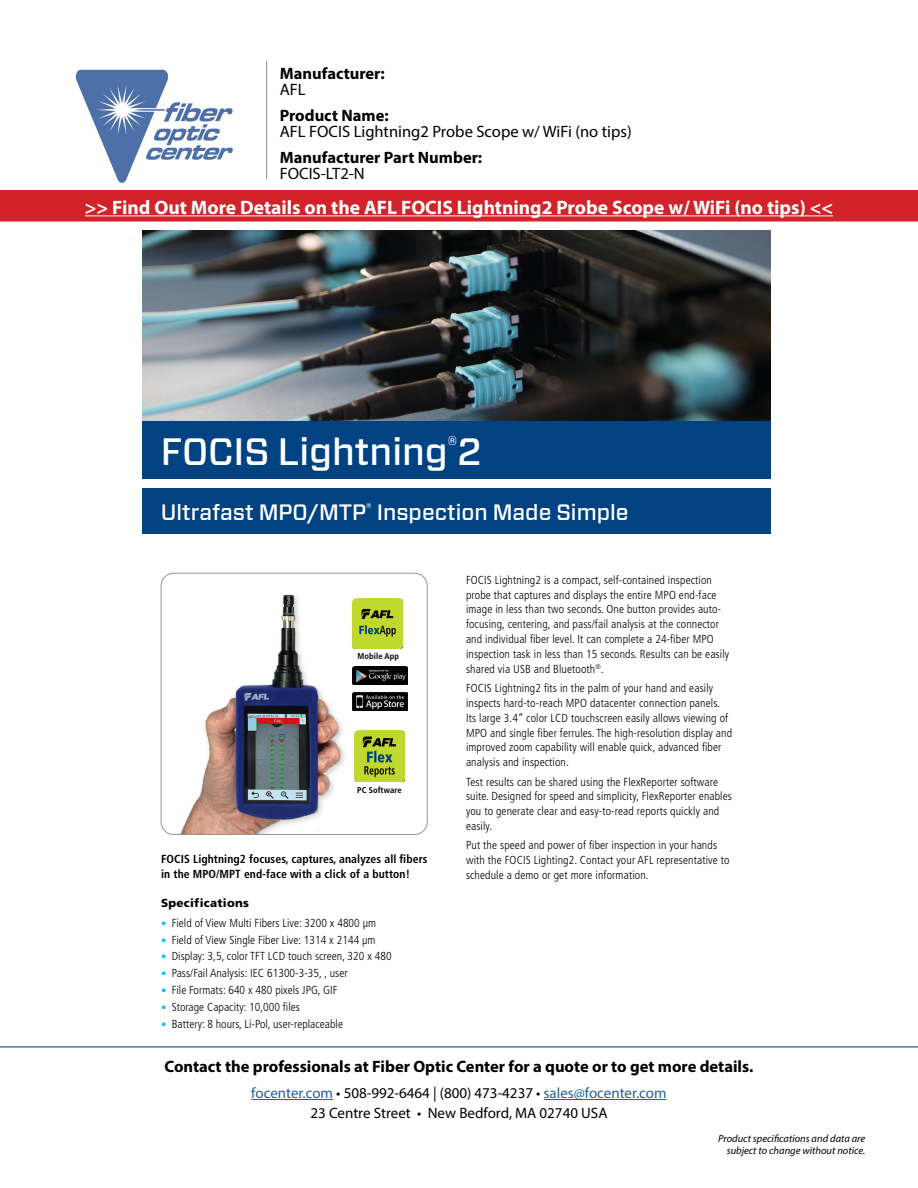
<style>
.page{position:relative;width:918px;height:1188px;background:#fff}
.page>*{position:absolute;margin:0;border:0;box-sizing:border-box;transform-origin:0 0}
.t1{font:500 38.1px "Forza";color:#fff}
.t2{font:500 22.2px "Forza";color:#fff}
.t3{font:700 19.5px "Myriad Pro";color:#fff}
.t4{font:700 16.5px/16.5px "Myriad Pro";color:#000}
.t5{font:16.5px/16.5px "Myriad Pro";color:#000}
.t6{font:15px "Myriad Pro";color:#215e9e}
.t7{font:15px "Myriad Pro";color:#000}
.t8{font:300 condensed 11.7px/14.9px "Frutiger LT Std";letter-spacing:.01em;color:#000}
.t9{font:700 condensed 11.7px/14.9px "Frutiger LT Std";letter-spacing:.01em;color:#000}
.t10{font:900 11.7px "Frutiger LT Std";letter-spacing:.025em;color:#000}
.t11{font:italic 10.5px/12.6px "Myriad Pro";color:#000;text-align:right}
.t12{font:700 condensed 8.4px "Frutiger LT Std";letter-spacing:.01em;color:#000}
.s1{font-weight:400}
.s2{font-weight:700}
.s3{font-size:10.65px;color:#00c0f3}
.s4{color:#000}
</style>
<div class="page">
<hr style="left:251px;top:1099px;width:82px;height:1px;background:#215e9e">
<hr style="left:544px;top:1099px;width:123px;height:1px;background:#215e9e">
<hr style="left:0;top:1046px;width:918px;height:2px;background:#4f70a8">
<img style="left:142px;top:231px;width:628px;height:190px">
<div style="left:142px;top:488px;width:628px;height:46px;background:#004282"></div>
<div style="left:142px;top:421px;width:628px;height:58px;background:#004282"></div>
<img style="left:180px;top:594px;width:161px;height:239px">
<div style="left:161px;top:573px;width:267px;height:262px;border:1px solid #939598;border-radius:13px"></div>
<img style="left:354px;top:731px;width:51px;height:50px">
<img style="left:352px;top:598px;width:51px;height:51px">
<img style="left:352px;top:692px;width:55px;height:19px">
<img style="left:352px;top:666px;width:56px;height:18px">
<img style="left:75px;top:69px;width:158px;height:114px">
<hr style="left:266px;top:61px;width:1px;height:118px;background:#8a8c8e">
<div style="left:0;top:190px;width:918px;height:32px;background:#d2232a"></div>
<hr style="left:85px;top:215px;width:748px;height:1px;background:#fff">
<p class="t4" style="left:280px;top:64px;width:107px">Manufacturer:<br><span class="s1">AFL</span></p>
<p class="t5" style="left:280px;top:107px;width:354px"><span class="s2">Product Name:<br></span>AFL FOCIS Lightning2 Probe Scope w/ WiFi (no tips)</p>
<p class="t4" style="left:280px;top:148px;width:204px">Manufacturer Part Number:</p>
<p class="t5" style="left:280px;top:165px;width:87px">FOCIS-LT2-N</p>
<p class="t3" style="left:85px;top:195px;width:750px">&gt;&gt; Find Out More Details on the AFL FOCIS Lightning2 Probe Scope w/ WiFi (no tips) &lt;&lt;</p>
<h1 class="t1" style="left:161px;top:427px;width:322px">FOCIS Lightning<sup>®</sup>2</h1>
<h2 class="t2" style="left:161px;top:497px;width:469px">Ultrafast MPO/MTP<sup>®</sup> Inspection Made Simple</h2>
<p class="t12" style="left:358px;top:651px;width:43px">Mobile App</p>
<p class="t12" style="left:357px;top:785px;width:46px">PC Software</p>
<p class="t9" style="left:161px;top:852px;width:268px">FOCIS Lightning2 focuses, captures, analyzes all fibers in the MPO/MPT end-face with a click of a button!</p>
<p class="t10" style="left:161px;top:896px;width:89px">Specifications</p>
<p class="t8" style="left:161px;top:915px;width:217px"><span class="s3">•</span> Field of View Multi Fibers Live: 3200 x 4800 µm</p>
<p class="t8" style="left:161px;top:932px;width:216px"><span class="s3">•</span> Field of View Single Fiber Live: 1314 x 2144 µm</p>
<p class="t8" style="left:161px;top:949px;width:232px"><span class="s3">•</span> Display: 3,5, color TFT LCD touch screen, 320 x 480</p>
<p class="t8" style="left:161px;top:966px;width:188px"><span class="s3">•</span> Pass/Fail Analysis: IEC 61300-3-35, , user</p>
<p class="t8" style="left:161px;top:983px;width:178px"><span class="s3">•</span> File Formats: 640 x 480 pixels JPG, GIF</p>
<p class="t8" style="left:161px;top:1000px;width:140px"><span class="s3">•</span> Storage Capacity: 10,000 files</p>
<p class="t8" style="left:161px;top:1017px;width:183px"><span class="s3">•</span> Battery: 8 hours, Li-Pol, user-replaceable</p>
<p class="t8" style="left:466px;top:573px;width:265px">FOCIS Lightning2 is a compact, self-contained inspection probe that captures and displays the entire MPO end-face image in less than two seconds. One button provides auto&shy;focusing, centering, and pass/fail analysis at the connector and individual fiber level. It can complete a 24-fiber MPO inspection task in less than 15 seconds. Results can be easily shared via USB and Bluetooth<sup>®</sup>.</p>
<p class="t8" style="left:466px;top:681px;width:268px">FOCIS Lightning2 fits in the palm of your hand and easily inspects hard-to-reach MPO datacenter connection panels.<br>Its large 3.4” color LCD touchscreen easily allows viewing of MPO and single fiber ferrules. The high-resolution display and improved zoom capability will enable quick, advanced fiber analysis and inspection.</p>
<p class="t8" style="left:466px;top:774px;width:267px">Test results can be shared using the FlexReporter software suite. Designed for speed and simplicity, FlexReporter enables you to generate clear and easy-to-read reports quickly and easily.</p>
<p class="t8" style="left:466px;top:838px;width:265px">Put the speed and power of fiber inspection in your hands with the FOCIS Lighting2. Contact your AFL representative to schedule a demo or get more information.</p>
<p class="t4" style="left:165px;top:1057px;width:590px">Contact the professionals at Fiber Optic Center for a quote or to get more details.</p>
<p class="t6" style="left:251px;top:1084px;width:417px">focenter.com <span class="s4">• 508-992-6464 | (800) 473-4237 •</span> sales@focenter.com</p>
<p class="t7" style="left:310px;top:1103px;width:299px">23 Centre Street • New Bedford, MA 02740 USA</p>
<p class="t11" style="left:718px;top:1132px;width:149px">Product specifications and data are subject to change without notice.</p>
</div>
